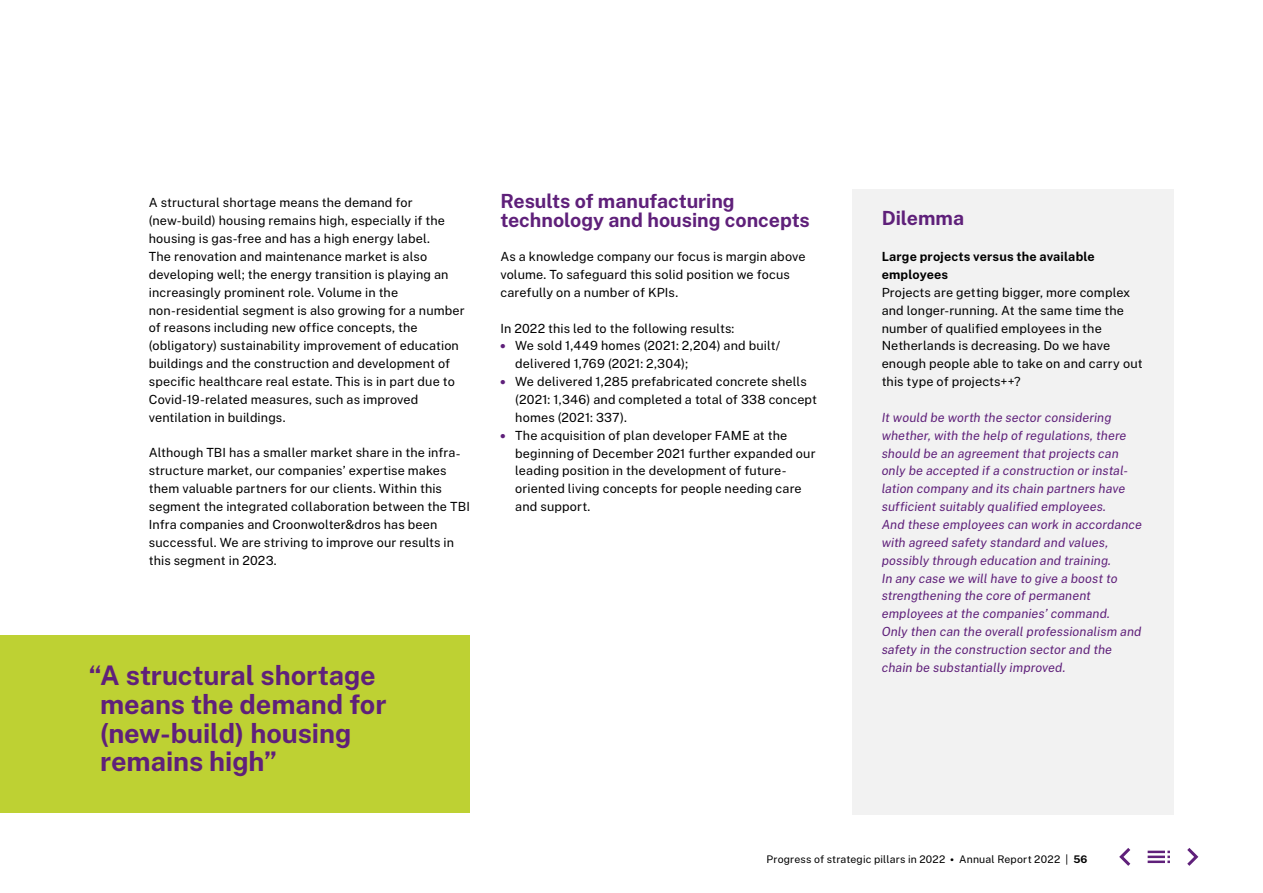
<style>
.page{position:relative;width:1263px;height:893px;background:#fff}
.page>*{position:absolute;margin:0;border:0;box-sizing:border-box;transform-origin:0 0}
.t1{font:700 27px/28.5px "TBI Sans";letter-spacing:-.005em;color:#5f207a}
.t2{font:700 19.5px/19.5px "TBI Sans";color:#5f207a}
.t3{font:12.6px/17.9px "TBI Sans";letter-spacing:.01em;color:#000}
.t4{font:italic 12.6px/17.9px "TBI Sans";letter-spacing:.01em;color:#5f207a}
.t5{font:700 12.6px/17.9px "TBI Sans";letter-spacing:.015em;color:#000}
.t6{font:10.5px "TBI Sans";letter-spacing:.015em;color:#000}
.s1{font-weight:800;color:#5f207a}
.s2{font-weight:700}
</style>
<div class="page">
<div style="left:0;top:635px;width:470px;height:177px;background:#bed133"></div>
<div style="left:852px;top:190px;width:322px;height:625px;background:#f2f2f2"></div>
<svg style="left:1119px;top:848px;width:11px;height:18px"></svg>
<svg style="left:1148px;top:851px;width:22px;height:12px"></svg>
<svg style="left:1187px;top:848px;width:11px;height:18px"></svg>
<p class="t3" style="left:149px;top:193px;width:317px">A structural shortage means the demand for (new-build) housing remains high, especially if the housing is gas-free and has a high energy label.<br>The renovation and maintenance market is also developing well; the energy transition is playing an increasingly prominent role. Volume in the non-residential segment is also growing for a number of reasons including new office concepts, the (obligatory) sustainability improvement of education buildings and the construction and development of specific healthcare real estate. This is in part due to Covid-19-related measures, such as improved ventilation in buildings.</p>
<p class="t3" style="left:149px;top:443px;width:323px">Although TBI has a smaller market share in the infra&shy;structure market, our companies’ expertise makes them valuable partners for our clients. Within this segment the integrated collaboration between the TBI Infra companies and Croonwolter&amp;dros has been successful. We are striving to improve our results in this segment in 2023.</p>
<h1 class="t1" style="left:100px;top:660px;width:288px;text-indent:-11px">“A structural shortage means the demand for (new-build) housing remains high”</h1>
<h2 class="t2" style="left:500px;top:189px;width:311px">Results of manufacturing technology and housing concepts</h2>
<p class="t3" style="left:500px;top:247px;width:307px">As a knowledge company our focus is margin above volume. To safeguard this solid position we focus carefully on a number of KPIs.</p>
<p class="t3" style="left:500px;top:318px;width:236px">In 2022 this led to the following results:</p>
<p class="t3" style="left:515px;top:336px;width:267px;text-indent:-15px"><span class="s1">•</span> We sold 1,449 homes (2021: 2,204) and built/ delivered 1,769 (2021: 2,304);</p>
<p class="t3" style="left:515px;top:372px;width:303px;text-indent:-15px"><span class="s1">•</span> We delivered 1,285 prefabricated concrete shells (2021: 1,346) and completed a total of 338 concept homes (2021: 337).</p>
<p class="t3" style="left:515px;top:426px;width:302px;text-indent:-15px"><span class="s1">•</span> The acquisition of plan developer FAME at the beginning of December 2021 further expanded our leading position in the development of future&shy;oriented living concepts for people needing care and support.</p>
<h2 class="t2" style="left:882px;top:207px;width:84px">Dilemma</h2>
<p class="t5" style="left:882px;top:247px;width:215px">Large projects versus the available employees</p>
<p class="t3" style="left:882px;top:283px;width:262px">Projects are getting bigger, more complex and longer-running. At the same time the number of qualified employees in the Netherlands is decreasing. Do we have enough people able to take on and carry out this type of projects++?</p>
<p class="t4" style="left:882px;top:408px;width:262px">It would be worth the sector considering whether, with the help of regulations, there should be an agreement that projects can only be accepted if a construction or instal&shy;lation company and its chain partners have sufficient suitably qualified employees.<br>And these employees can work in accordance with agreed safety standard and values, possibly through education and training.<br>In any case we will have to give a boost to strengthening the core of permanent employees at the companies’ command.<br>Only then can the overall professionalism and safety in the construction sector and the chain be substantially improved.</p>
<p class="t6" style="left:766px;top:852px;width:322px">Progress of strategic pillars in 2022 • Annual Report 2022 | <span class="s2">56</span></p>
</div>
